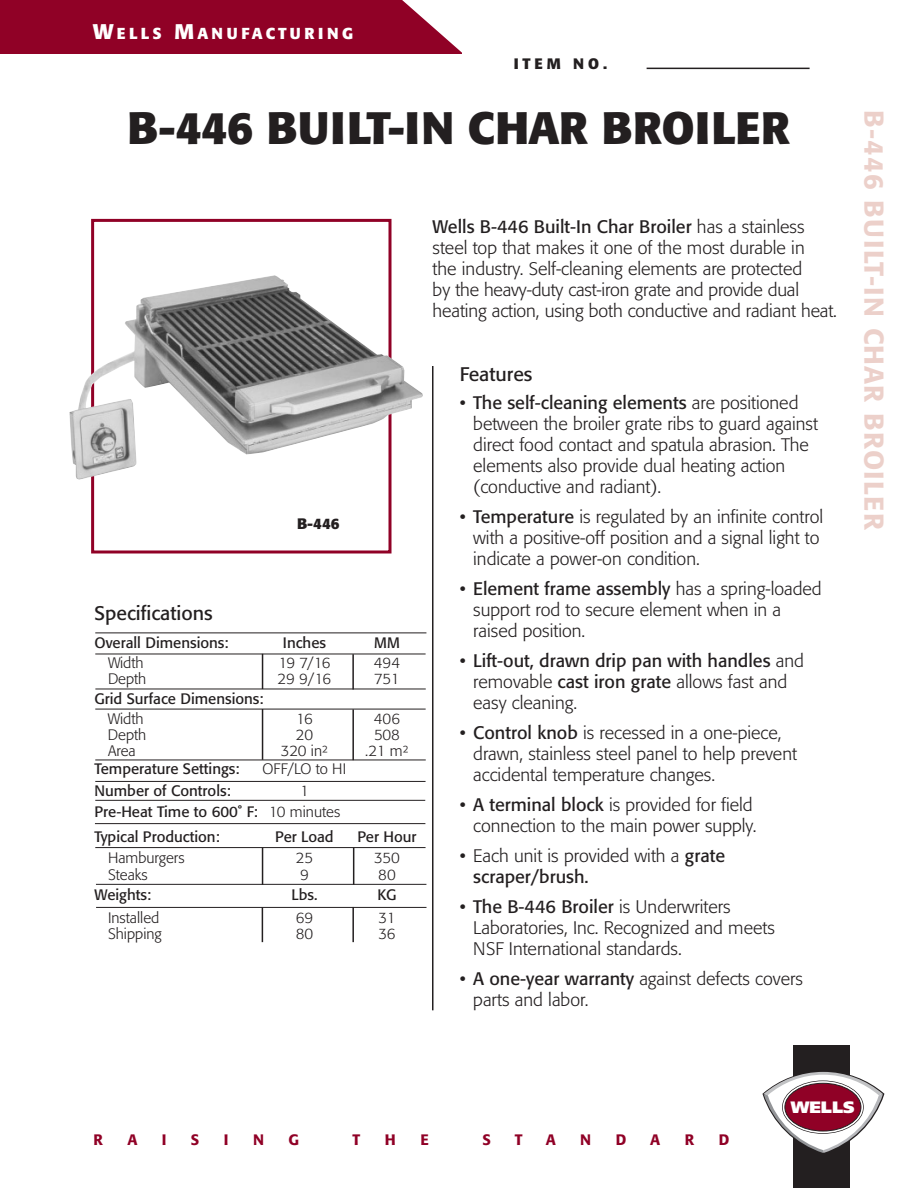
<style>
.page{position:relative;width:918px;height:1188px;background:#fff}
.page>*{position:absolute;margin:0;border:0;box-sizing:border-box;transform-origin:0 0}
.t1{font:700 45px "Formata";letter-spacing:.01em;color:#231f20}
.t2{font:500 27px "Formata";letter-spacing:.04em;color:#ecd0ca}
.t3{font:19.5px "Formata";color:#231f20}
.t4{font:300 18px/21px "Formata";color:#231f20}
.t5{font:18px/21px "Formata";color:#231f20}
.t6{font:900 16.5px "Frutiger";color:#fff}
.t7{font:700 15.75px "Formata";letter-spacing:.21em;color:#fff}
.t8{font:15px/20.1px "Formata";color:#231f20}
.t9{font:300 15px "Formata";color:#231f20}
.t10{font:500 15px "Formata";color:#900126}
.t11{font:700 15px "Formata";letter-spacing:.25em;color:#231f20}
.s1{font-size:21px}
.s2{font-weight:400}
.s3{font-weight:300}
</style>
<div class="page">
<hr style="left:432px;top:366px;width:2px;height:644px;background:#231f20">
<div style="left:0;top:0;width:462px;height:54px;background:#900126"></div>
<svg style="left:402px;top:0;width:60px;height:53px"></svg>
<div style="left:794px;top:1045px;width:56px;height:143px;background:#231f20"></div>
<svg style="left:762px;top:1071px;width:122px;height:83px"></svg>
<div style="left:91px;top:219px;width:301px;height:334px;border:3px solid #900126"></div>
<img style="left:69px;top:275px;width:354px;height:204px">
<hr style="left:647px;top:68px;width:163px;height:1px;background:#231f20">
<hr style="left:95px;top:633px;width:331px;height:1px;background:#231f20">
<hr style="left:95px;top:654px;width:331px;height:1px;background:#231f20">
<hr style="left:95px;top:689px;width:331px;height:1px;background:#231f20">
<hr style="left:95px;top:709px;width:331px;height:1px;background:#231f20">
<hr style="left:95px;top:760px;width:331px;height:1px;background:#231f20">
<hr style="left:95px;top:781px;width:331px;height:1px;background:#231f20">
<hr style="left:95px;top:800px;width:330px;height:1px;background:#231f20">
<hr style="left:95px;top:823px;width:330px;height:1px;background:#231f20">
<hr style="left:95px;top:847px;width:331px;height:1px;background:#231f20">
<hr style="left:96px;top:884px;width:330px;height:1px;background:#231f20">
<hr style="left:96px;top:907px;width:331px;height:1px;background:#231f20">
<hr style="left:262px;top:654px;width:1px;height:35px;background:#231f20">
<hr style="left:262px;top:709px;width:1px;height:51px;background:#231f20">
<hr style="left:262px;top:848px;width:1px;height:37px;background:#231f20">
<hr style="left:262px;top:907px;width:1px;height:35px;background:#231f20">
<hr style="left:352px;top:654px;width:2px;height:36px;background:#231f20">
<hr style="left:352px;top:709px;width:2px;height:51px;background:#231f20">
<hr style="left:353px;top:848px;width:1px;height:37px;background:#231f20">
<hr style="left:352px;top:907px;width:2px;height:35px;background:#231f20">
<p class="t7" style="left:93px;top:24px;width:262px"><span class="s1">W</span>ELLS <span class="s1">M</span>ANUFACTURING</p>
<p class="t11" style="left:514px;top:54px;width:95px">ITEM NO.</p>
<p class="t1" style="left:128px;top:100px;width:664px">B-446 BUILT-IN CHAR BROILER</p>
<p class="t2" style="left:891px;top:110px;width:421px;rotate:90deg">B-446 BUILT-IN CHAR BROILER</p>
<p class="t4" style="left:433px;top:217px;width:406px"><span class="s2">Wells B-446 Built-In Char Broiler</span> has a stainless steel top that makes it one of the most durable in<br>the industry. Self-cleaning elements are protected<br>by the heavy-duty cast-iron grate and provide dual heating action, using both conductive and radiant heat.</p>
<p class="t3" style="left:460px;top:363px;width:74px">Features</p>
<p class="t4" style="left:473px;top:392px;width:346px;text-indent:-14px"><span class="s2">• The self-cleaning elements</span> are positioned between the broiler grate ribs to guard against direct food contact and spatula abrasion. The elements also provide dual heating action (conductive and radiant).</p>
<p class="t4" style="left:473px;top:506px;width:352px;text-indent:-14px"><span class="s2">• Temperature</span> is regulated by an infinite control with a positive-off position and a signal light to indicate a power-on condition.</p>
<p class="t4" style="left:473px;top:578px;width:350px;text-indent:-14px"><span class="s2">• Element frame assembly</span> has a spring-loaded support rod to secure element when in a raised position.</p>
<p class="t5" style="left:473px;top:650px;width:332px;text-indent:-14px">• Lift-out, drawn drip pan with handles <span class="s3">and removable</span> cast iron grate <span class="s3">allows fast and easy cleaning.</span></p>
<p class="t4" style="left:473px;top:722px;width:325px;text-indent:-14px"><span class="s2">• Control knob</span> is recessed in a one-piece, drawn, stainless steel panel to help prevent accidental temperature changes.</p>
<p class="t4" style="left:460px;top:794px;width:298px;text-align:right"><span class="s2">• A terminal block</span> is provided for field connection to the main power supply.</p>
<p class="t4" style="left:473px;top:845px;width:254px;text-indent:-14px"><span class="s2">•</span> Each unit is provided with a <span class="s2">grate scraper/brush.</span></p>
<p class="t4" style="left:473px;top:896px;width:303px;text-indent:-14px"><span class="s2">• The B-446 Broiler</span> is Underwriters<br>Laboratories, Inc. Recognized and meets<br>NSF International standards.</p>
<p class="t4" style="left:473px;top:968px;width:331px;text-indent:-14px"><span class="s2">• A one-year warranty</span> against defects covers parts and labor.</p>
<p class="t11" style="left:297px;top:515px;width:44px">B-446</p>
<p class="t3" style="left:94px;top:601px;width:120px">Specifications</p>
<p class="t8" style="left:94px;top:633px;width:136px">Overall Dimensions:</p>
<p class="t8" style="left:283px;top:633px;width:45px">Inches</p>
<p class="t8" style="left:374px;top:633px;width:27px">MM</p>
<p class="t9" style="left:108px;top:654px;width:37px">Width</p>
<p class="t9" style="left:278px;top:654px;width:54px">19 7/16</p>
<p class="t9" style="left:374px;top:654px;width:28px">494</p>
<p class="t9" style="left:108px;top:670px;width:40px">Depth</p>
<p class="t9" style="left:278px;top:670px;width:55px">29 9/16</p>
<p class="t9" style="left:374px;top:670px;width:27px">751</p>
<p class="t8" style="left:108px;top:689px;width:157px;text-indent:-14px">Grid Surface Dimensions:<br><span class="s3">Width</span></p>
<p class="t9" style="left:296px;top:710px;width:18px">16</p>
<p class="t9" style="left:374px;top:710px;width:28px">406</p>
<p class="t9" style="left:108px;top:726px;width:40px">Depth</p>
<p class="t9" style="left:296px;top:726px;width:19px">20</p>
<p class="t9" style="left:374px;top:726px;width:27px">508</p>
<p class="t9" style="left:108px;top:742px;width:29px">Area</p>
<p class="t9" style="left:281px;top:742px;width:49px">320 in²</p>
<p class="t9" style="left:365px;top:742px;width:45px">.21 m²</p>
<p class="t8" style="left:95px;top:759px;width:147px">Temperature Settings:</p>
<p class="t9" style="left:263px;top:760px;width:85px">OFF/LO to HI</p>
<p class="t8" style="left:95px;top:781px;width:138px">Number of Controls:</p>
<p class="t8" style="left:95px;top:780px;width:247px;line-height:21.5px;text-indent:206px"><span class="s3">1<br></span>Pre-Heat Time to 600˚ F: <span class="s3">10 minutes</span></p>
<p class="t8" style="left:95px;top:826px;width:127px">Typical Production:</p>
<p class="t8" style="left:275px;top:826px;width:60px">Per Load</p>
<p class="t8" style="left:357px;top:826px;width:61px">Per Hour</p>
<p class="t9" style="left:108px;top:849px;width:78px">Hamburgers</p>
<p class="t9" style="left:296px;top:849px;width:19px">25</p>
<p class="t9" style="left:374px;top:849px;width:27px">350</p>
<p class="t9" style="left:108px;top:866px;width:41px">Steaks</p>
<p class="t9" style="left:300px;top:866px;width:10px">9</p>
<p class="t9" style="left:378px;top:866px;width:19px">80</p>
<p class="t8" style="left:95px;top:885px;width:58px">Weights:</p>
<p class="t8" style="left:292px;top:885px;width:27px">Lbs.</p>
<p class="t8" style="left:377px;top:885px;width:21px">KG</p>
<p class="t9" style="left:108px;top:910px;width:53px">Installed</p>
<p class="t9" style="left:296px;top:910px;width:19px">69</p>
<p class="t9" style="left:378px;top:910px;width:19px">31</p>
<p class="t9" style="left:108px;top:925px;width:55px">Shipping</p>
<p class="t9" style="left:296px;top:925px;width:19px">80</p>
<p class="t9" style="left:378px;top:925px;width:19px">36</p>
<p class="t10" style="left:93px;top:1130px;width:11px">R</p>
<p class="t10" style="left:128px;top:1130px;width:12px">A</p>
<p class="t10" style="left:162px;top:1130px;width:6px">I</p>
<p class="t10" style="left:191px;top:1130px;width:10px">S</p>
<p class="t10" style="left:224px;top:1130px;width:6px">I</p>
<p class="t10" style="left:253px;top:1130px;width:12px">N</p>
<p class="t10" style="left:288px;top:1130px;width:12px">G</p>
<p class="t10" style="left:353px;top:1130px;width:9px">T</p>
<p class="t10" style="left:385px;top:1130px;width:12px">H</p>
<p class="t10" style="left:420px;top:1130px;width:10px">E</p>
<p class="t10" style="left:482px;top:1130px;width:10px">S</p>
<p class="t10" style="left:515px;top:1130px;width:9px">T</p>
<p class="t10" style="left:546px;top:1130px;width:12px">A</p>
<p class="t10" style="left:580px;top:1130px;width:12px">N</p>
<p class="t10" style="left:616px;top:1130px;width:12px">D</p>
<p class="t10" style="left:650px;top:1130px;width:12px">A</p>
<p class="t10" style="left:685px;top:1130px;width:11px">R</p>
<p class="t10" style="left:719px;top:1130px;width:12px">D</p>
<p class="t6" style="left:791px;top:1097px;width:66px">WELLS</p>
</div>
